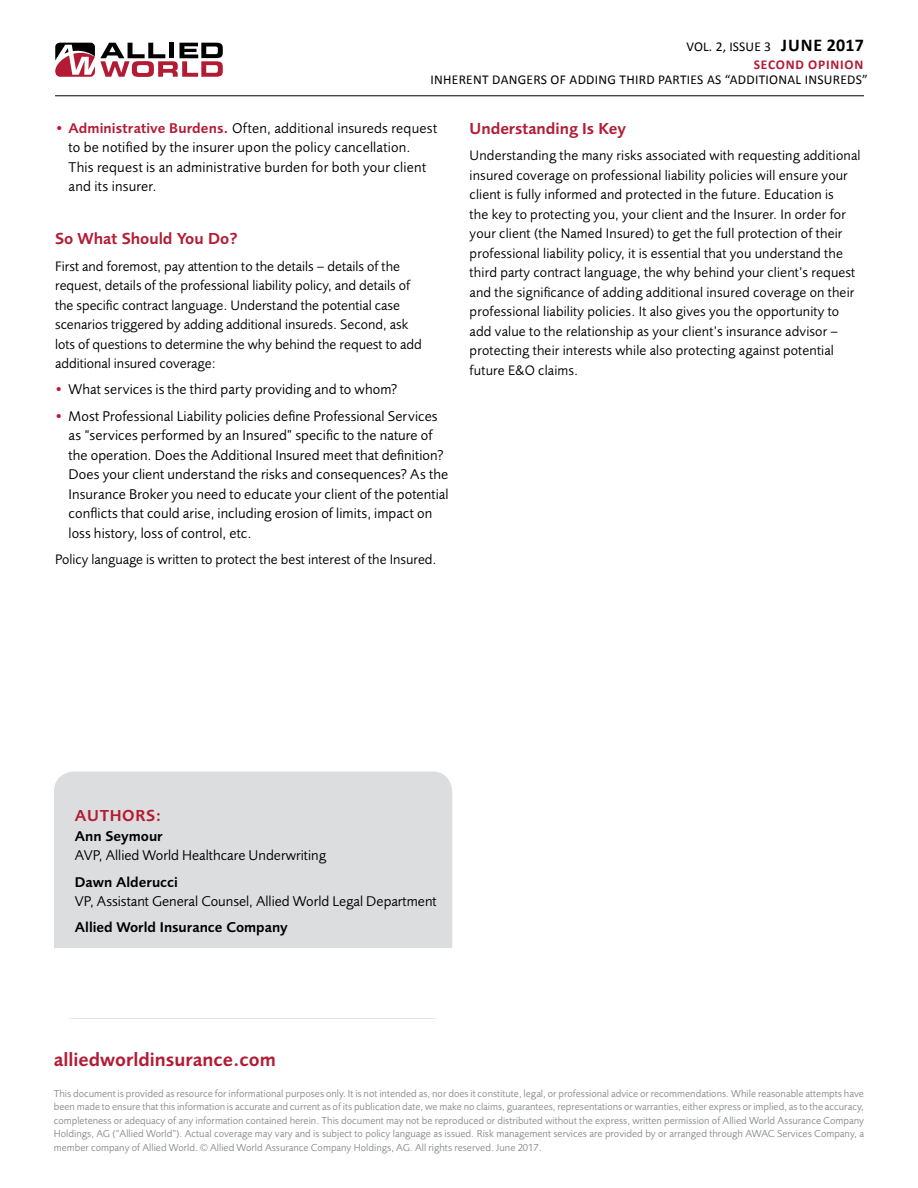
<style>
.page{position:relative;width:918px;height:1188px;background:#fff}
.page>*{position:absolute;margin:0;border:0;box-sizing:border-box;transform-origin:0 0}
.t1{font:600 19.5px "Foundry Sans";color:#b31b34}
.t2{font:600 16.5px "Foundry Sans";color:#b31b34}
.t3{font:600 16.5px "Foundry Sans";letter-spacing:.04em;color:#b31b34}
.t4{font:14.7px/19.5px "Foundry Sans";letter-spacing:.005em;color:#000}
.t5{font:600 14.7px "Foundry Sans";color:#000}
.t6{font:14.25px/19.5px "Foundry Sans";letter-spacing:.01em;color:#000}
.t7{font:13.5px "Calibri";letter-spacing:.02em;color:#000}
.t8{font:700 13.5px/17.9px "Calibri";letter-spacing:.06em;color:#b31b34;text-align:right}
.t9{font:10.5px/13.5px "Foundry Sans";color:#8a8c8e;text-align:justify}
.s1{font-weight:400;color:#000}
.s2{font-size:18px;color:#000}
.s3{font-weight:600;color:#c41230}
.s4{font-weight:600;color:#b31b34}
.s5{color:#c41230}
</style>
<div class="page">
<div style="left:54px;top:771px;width:398px;height:248px;background:#dcddde"></div>
<svg style="left:54px;top:41px;width:42px;height:37px"></svg>
<svg style="left:55px;top:43px;width:168px;height:34px"></svg>
<hr style="left:55px;top:95px;width:809px;height:1px;background:#000">
<div style="left:55px;top:948px;width:403px;height:69px;background:#fff"></div>
<p class="t8" style="left:686px;top:37px;width:179px"><span class="s1">VOL. 2, ISSUE 3</span> <span class="s2">JUNE 2017<br></span>SECOND OPINION</p>
<p class="t7" style="left:431px;top:71px;width:439px">INHERENT DANGERS OF ADDING THIRD PARTIES AS “ADDITIONAL INSUREDS”</p>
<p class="t4" style="left:69px;top:118px;width:370px;text-indent:-13px"><span class="s3">•</span> <span class="s4">Administrative Burdens.</span> Often, additional insureds request to be notified by the insurer upon the policy cancellation.<br>This request is an administrative burden for both your client and its insurer.</p>
<p class="t2" style="left:470px;top:119px;width:158px">Understanding Is Key</p>
<p class="t6" style="left:470px;top:146px;width:392px">Understanding the many risks associated with requesting additional insured coverage on professional liability policies will ensure your client is fully informed and protected in the future. Education is<br>the key to protecting you, your client and the Insurer. In order for your client (the Named Insured) to get the full protection of their professional liability policy, it is essential that you understand the third party contract language, the why behind your client’s request and the significance of adding additional insured coverage on their professional liability policies. It also gives you the opportunity to add value to the relationship as your client’s insurance advisor – protecting their interests while also protecting against potential future E&amp;O claims.</p>
<p class="t2" style="left:55px;top:229px;width:184px">So What Should You Do?</p>
<p class="t6" style="left:55px;top:256px;width:368px">First and foremost, pay attention to the details – details of the request, details of the professional liability policy, and details of the specific contract language. Understand the potential case scenarios triggered by adding additional insureds. Second, ask lots of questions to determine the why behind the request to add additional insured coverage:</p>
<p class="t4" style="left:55px;top:380px;width:344px"><span class="s5">•</span> What services is the third party providing and to whom?</p>
<p class="t4" style="left:69px;top:406px;width:382px;text-indent:-13px"><span class="s5">•</span> Most Professional Liability policies define Professional Services as “services performed by an Insured” specific to the nature of the operation. Does the Additional Insured meet that definition?<br>Does your client understand the risks and consequences? As the Insurance Broker you need to educate your client of the potential conflicts that could arise, including erosion of limits, impact on loss history, loss of control, etc.</p>
<p class="t6" style="left:55px;top:550px;width:383px">Policy language is written to protect the best interest of the Insured.</p>
<p class="t3" style="left:75px;top:807px;width:88px">AUTHORS:</p>
<p class="t5" style="left:75px;top:828px;width:89px">Ann Seymour</p>
<p class="t4" style="left:75px;top:846px;width:253px">AVP, Allied World Healthcare Underwriting</p>
<p class="t5" style="left:75px;top:873px;width:105px">Dawn Alderucci</p>
<p class="t4" style="left:75px;top:892px;width:363px">VP, Assistant General Counsel, Allied World Legal Department</p>
<p class="t5" style="left:75px;top:919px;width:214px">Allied World Insurance Company</p>
<h1 class="t1" style="left:54px;top:1048px;width:224px">alliedworldinsurance.com</h1>
<p class="t9" style="left:54px;top:1087px;width:812px">This document is provided as resource for informational purposes only. It is not intended as, nor does it constitute, legal, or professional advice or recommendations. While reasonable attempts have been made to ensure that this information is accurate and current as of its publication date, we make no claims, guarantees, representations or warranties, either express or implied, as to the accuracy, completeness or adequacy of any information contained herein. This document may not be reproduced or distributed without the express, written permission of Allied World Assurance Company Holdings, AG (“Allied World”). Actual coverage may vary and is subject to policy language as issued. Risk management services are provided by or arranged through AWAC Services Company, a member company of Allied World. © Allied World Assurance Company Holdings, AG. All rights reserved. June 2017.</p>
</div>
